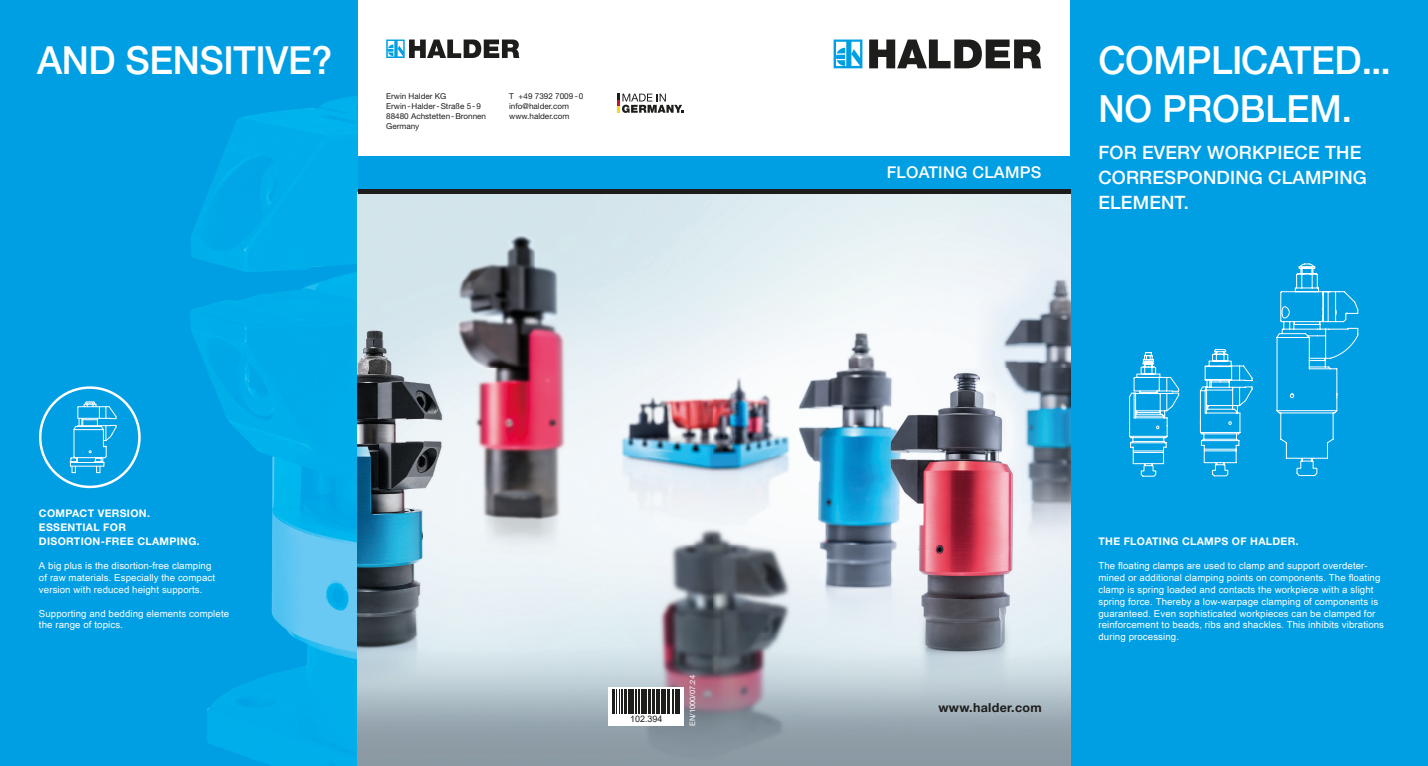
<style>
.page{position:relative;width:1428px;height:766px;background:#fff}
.page>*{position:absolute;margin:0;border:0;box-sizing:border-box;transform-origin:0 0}
.t1{font:500 38.75px "Helvetica Neue LT Std";letter-spacing:-.01em;color:#fff}
.t2{font:500 37.5px "Helvetica Neue LT Std";color:#fff}
.t3{font:500 18.5px/25px "Helvetica Neue LT Std";letter-spacing:.01em;color:#fff}
.t4{font:500 16.25px "Helvetica Neue LT Std";letter-spacing:.015em;color:#fff}
.t5{font:700 12.5px "Helvetica Neue LT Std";letter-spacing:.025em;color:#1d1d1b}
.t6{font:700 10.5px/13.8px "Helvetica Neue LT Std";letter-spacing:.03em;color:#fff}
.t7{font:9.62px/11.9px "Arial Unicode MS";letter-spacing:.01em;color:#fff}
.t8{font:8.88px "Arial";color:#1d1d1b}
.t9{font:8.12px/9.8px "Helvetica Neue LT Std";color:#1d1d1b}
.t10{font:7.5px "Helvetica Neue LT Pro";color:#fff}
</style>
<div class="page">
<div style="left:0;top:0;width:358px;height:765px;background:#009fe3"></div>
<img style="left:316px;top:765px;width:42px;height:1px">
<img style="left:190px;top:765px;width:126px;height:1px">
<img style="left:190px;top:96px;width:168px;height:669px">
<div style="left:1070px;top:0;width:358px;height:765px;background:#009fe3"></div>
<img style="left:358px;top:193px;width:712px;height:572px">
<svg style="left:1129px;top:352px;width:51px;height:125px"></svg>
<svg style="left:1199px;top:349px;width:54px;height:128px"></svg>
<svg style="left:1276px;top:263px;width:83px;height:213px"></svg>
<svg style="left:834px;top:39px;width:28px;height:29px"></svg>
<svg style="left:869px;top:39px;width:172px;height:29px"></svg>
<svg style="left:386px;top:39px;width:133px;height:19px"></svg>
<svg style="left:617px;top:94px;width:67px;height:19px"></svg>
<div style="left:358px;top:156px;width:712px;height:33px;background:#009fe3"></div>
<hr style="left:358px;top:189px;width:712px;height:4px;background:#1d1d1b">
<div style="left:39px;top:386px;width:102px;height:102px;border:2px solid #fff;border-radius:50%"></div>
<svg style="left:70px;top:401px;width:47px;height:72px"></svg>
<svg style="left:609px;top:687px;width:75px;height:38px"></svg>
<h1 class="t1" style="left:37px;top:37px;width:297px">AND SENSITIVE?</h1>
<p class="t9" style="left:386px;top:91px;width:101px">Erwin Halder KG<br>Erwin - Halder - Straße 5 - 9<br>88480 Achstetten - Bronnen<br>Germany</p>
<p class="t9" style="left:509px;top:91px;width:76px">T +49 7392 7009 - 0 info@halder.com www.halder.com</p>
<p class="t6" style="left:39px;top:506px;width:162px">COMPACT VERSION.<br>ESSENTIAL FOR<br>DISORTION-FREE CLAMPING.</p>
<p class="t7" style="left:39px;top:559px;width:178px">A big plus is the disortion-free clamping of raw materials. Especially the compact version with reduced height supports.</p>
<p class="t7" style="left:39px;top:607px;width:192px">Supporting and bedding elements complete the range of topics.</p>
<p class="t8" style="left:630px;top:712px;width:34px">102.394</p>
<p class="t10" style="left:688px;top:725px;width:52px;rotate:-90deg">EN/1000/07.24</p>
<h3 class="t4" style="left:887px;top:163px;width:156px">FLOATING CLAMPS</h3>
<h1 class="t1" style="left:1098px;top:37px;width:294px">COMPLICATED ...</h1>
<h2 class="t2" style="left:1098px;top:86px;width:255px">NO PROBLEM.</h2>
<h3 class="t3" style="left:1098px;top:140px;width:270px">FOR EVERY WORKPIECE THE<br>CORRESPONDING CLAMPING<br>ELEMENT.</h3>
<p class="t5" style="left:938px;top:699px;width:105px">www.halder.com</p>
<p class="t6" style="left:1098px;top:534px;width:202px">THE FLOATING CLAMPS OF HALDER.</p>
<p class="t7" style="left:1098px;top:559px;width:287px">The floating clamps are used to clamp and support overdeter&shy;mined or additional clamping points on components. The floating clamp is spring loaded and contacts the workpiece with a slight spring force. Thereby a low-warpage clamping of components is guaranteed. Even sophisticated workpieces can be clamped for reinforcement to beads, ribs and shackles. This inhibits vibrations during processing.</p>
</div>
